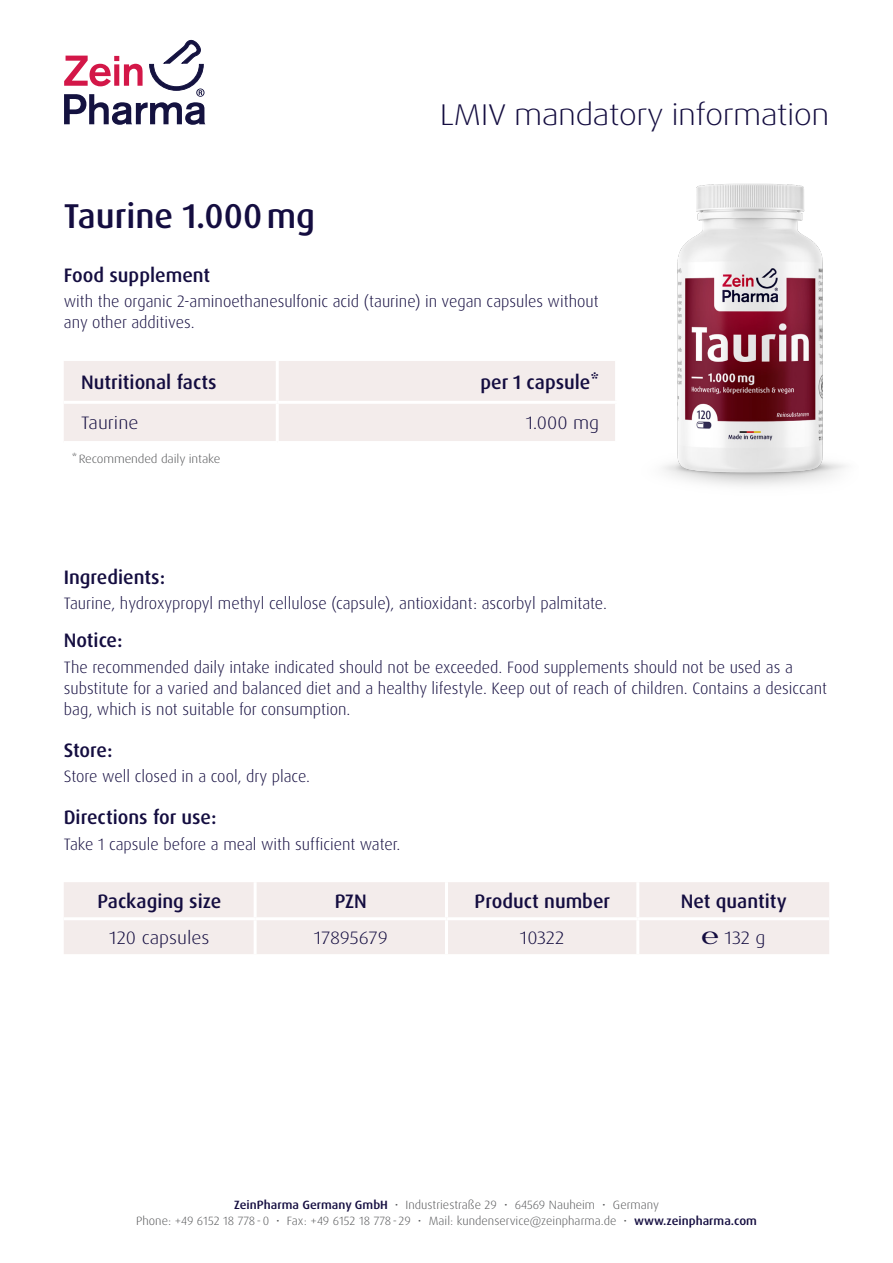
<style>
.page{position:relative;width:893px;height:1263px;background:#fff}
.page>*{position:absolute;margin:0;border:0;box-sizing:border-box;transform-origin:0 0}
.t1{font:500 34.5px "Dax Pro";color:#140d40}
.t2{font:300 expanded 30px "Dax Pro";color:#140d40}
.t3{font:500 19.5px "Dax Pro";color:#140d40}
.Fließtext{font:300 18px "Dax Pro";color:#140d40;scale:1.1 1}
.t4{font:300 16.5px/21px "Dax Pro";color:#140d40}
.Fließtext-2{font:300 12px "Dax Pro";color:#57585a;scale:1.05 1}
.Fließtext-3{font:300 12px "Dax Pro";color:#57585a;scale:1.1 1}
.s1{font-weight:500;color:#140d40}
</style>
<div class="page">
<svg style="left:64px;top:39px;width:142px;height:86px"></svg>
<div style="left:64px;top:361px;width:481px;height:80px;background:#f3eceb"></div>
<hr style="left:276px;top:361px;width:3px;height:40px;background:#fff">
<hr style="left:64px;top:401px;width:213px;height:3px;background:#fff">
<hr style="left:277px;top:401px;width:341px;height:3px;background:#fff">
<hr style="left:276px;top:404px;width:3px;height:37px;background:#fff">
<div style="left:64px;top:882px;width:765px;height:72px;background:#f3eceb"></div>
<hr style="left:254px;top:882px;width:3px;height:35px;background:#fff">
<hr style="left:445px;top:882px;width:3px;height:35px;background:#fff">
<hr style="left:636px;top:882px;width:3px;height:35px;background:#fff">
<hr style="left:64px;top:917px;width:191px;height:3px;background:#fff">
<hr style="left:255px;top:917px;width:191px;height:3px;background:#fff">
<hr style="left:254px;top:920px;width:3px;height:34px;background:#fff">
<hr style="left:446px;top:917px;width:192px;height:3px;background:#fff">
<hr style="left:445px;top:920px;width:3px;height:34px;background:#fff">
<hr style="left:638px;top:917px;width:191px;height:3px;background:#fff">
<hr style="left:636px;top:920px;width:3px;height:34px;background:#fff">
<img style="left:545px;top:183px;width:301px;height:303px">
<p class="t2" style="left:440px;top:96px;width:391px">LMIV mandatory information</p>
<p class="t1" style="left:64px;top:194px;width:253px">Taurine 1.000mg</p>
<p class="t3" style="left:64px;top:262px;width:148px">Food supplement</p>
<p class="t4" style="left:64px;top:291px;width:536px">with the organic 2-aminoethanesulfonic acid (taurine) in vegan capsules without any other additives.</p>
<p class="t3" style="left:81px;top:370px;width:137px">Nutritional facts</p>
<p class="t3" style="left:480px;top:370px;width:120px">per 1 capsule*</p>
<p class="Fließtext" style="left:81px;top:412px;width:54px">Taurine</p>
<p class="Fließtext" style="left:526px;top:412px;width:68px">1.000 mg</p>
<p class="Fließtext-3" style="left:72px;top:451px;width:137px">*Recommended daily intake</p>
<p class="t3" style="left:64px;top:565px;width:103px">Ingredients:</p>
<p class="t4" style="left:64px;top:593px;width:545px">Taurine, hydroxypropyl methyl cellulose (capsule), antioxidant: ascorbyl palmitate.</p>
<p class="t3" style="left:64px;top:628px;width:60px">Notice:</p>
<p class="t4" style="left:64px;top:656px;width:765px">The recommended daily intake indicated should not be exceeded. Food supplements should not be used as a substitute for a varied and balanced diet and a healthy lifestyle. Keep out of reach of children. Contains a desiccant bag, which is not suitable for consumption.</p>
<p class="t3" style="left:64px;top:737px;width:50px">Store:</p>
<p class="t4" style="left:64px;top:766px;width:248px">Store well closed in a cool, dry place.</p>
<p class="t3" style="left:64px;top:805px;width:154px">Directions for use:</p>
<p class="t4" style="left:64px;top:833px;width:338px">Take 1 capsule before a meal with sufficient water.</p>
<p class="t3" style="left:97px;top:889px;width:125px">Packaging size</p>
<p class="t3" style="left:335px;top:889px;width:34px">PZN</p>
<p class="t3" style="left:475px;top:889px;width:137px">Product number</p>
<p class="t3" style="left:681px;top:889px;width:107px">Net quantity</p>
<p class="Fließtext" style="left:109px;top:926px;width:93px">120 capsules</p>
<p class="Fließtext" style="left:314px;top:926px;width:69px">17895679</p>
<p class="Fließtext" style="left:520px;top:926px;width:42px">10322</p>
<p class="Fließtext" style="left:701px;top:926px;width:60px">℮ 132 g</p>
<p class="Fließtext-2" style="left:234px;top:1197px;width:406px"><span class="s1">ZeinPharma Germany GmbH</span> • Industriestraße 29 • 64569 Nauheim • Germany</p>
<p class="Fließtext-2" style="left:136px;top:1213px;width:593px">Phone: +49 6152 18 778-0 • Fax: +49 6152 18 778- 29 • Mail: kundenservice@zeinpharma.de • <span class="s1">www.zeinpharma.com</span></p>
</div>
